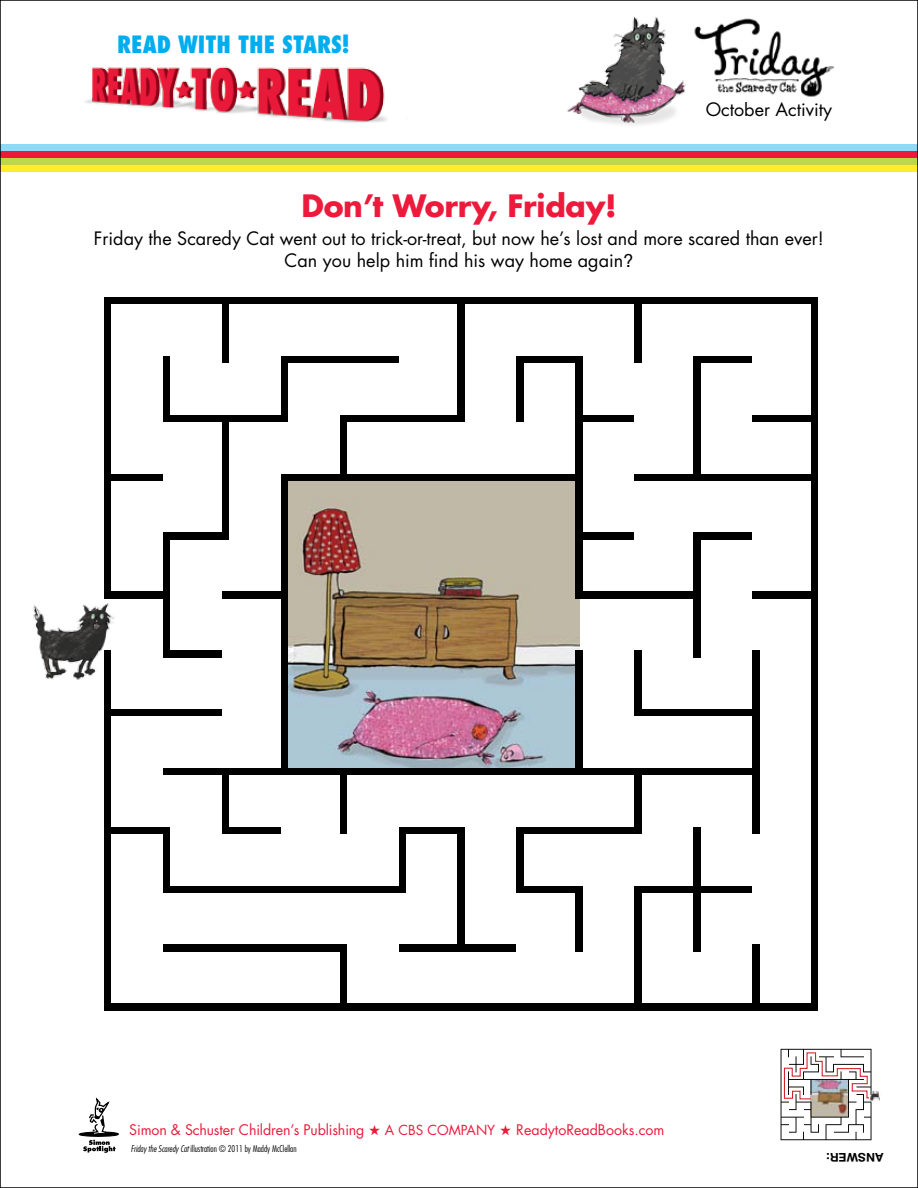
<style>
.page{position:relative;width:918px;height:1188px;background:#fff}
.page>*{position:absolute;margin:0;border:0;box-sizing:border-box;transform-origin:0 0}
.t1{font:700 30px "Futura Std";letter-spacing:-.01em;color:#ed1a3b}
.t2{font:800 condensed 23.25px "Futura Std";color:#00aeef}
.t3{font:18px/22.5px "Futura Std";color:#000;text-align:center}
.t4{font:14.25px "Futura Std";letter-spacing:-.01em;color:#ed1a3b}
.t5{font:700 12px "Helvetica Neue";letter-spacing:.01em;color:#000}
.t6{font:300 condensed 9px "Futura Std";color:#000}
.s1{font-family:"Helvetica Neue"}
.s2{font-size:13.5px}
.s3{font-style:italic}
</style>
<div class="page">
<img style="left:85px;top:66px;width:302px;height:57px">
<div style="left:0;top:144px;width:918px;height:7px;background:#8ed8f8"></div>
<div style="left:0;top:151px;width:918px;height:7px;background:#ea1a3a"></div>
<div style="left:0;top:158px;width:918px;height:7px;background:#bed747"></div>
<div style="left:0;top:165px;width:918px;height:6px;background:#ffed2b"></div>
<svg style="left:79px;top:1097px;width:40px;height:56px"></svg>
<img style="left:694px;top:18px;width:140px;height:79px">
<img style="left:567px;top:16px;width:119px;height:109px">
<img style="left:104px;top:297px;width:714px;height:714px">
<img style="left:33px;top:600px;width:84px;height:85px">
<img style="left:780px;top:1048px;width:92px;height:93px">
<svg style="left:783px;top:1052px;width:97px;height:49px"></svg>
<p class="t2" style="left:117px;top:30px;width:233px">READ WITH THE STARS!</p>
<p class="t3" style="left:706px;top:98px;width:128px">October Activity</p>
<h1 class="t1" style="left:301px;top:186px;width:317px">Don’t Worry, Friday!</h1>
<p class="t3" style="left:94px;top:227px;width:732px">Friday the Scaredy Cat went out to trick-or-treat, but now he’s lost and more scared than ever!<br>Can you help him find his way home again<span class="s1">?</span></p>
<p class="t4" style="left:129px;top:1121px;width:537px">Simon &amp; Schuster Children’s Publishing ★ <span class="s2">A CBS COMPANY</span> ★ ReadytoReadBooks.com</p>
<p class="t6" style="left:131px;top:1143px;width:167px"><span class="s3">Friday the Scaredy Cat</span> illustration © 2011 by Maddy McClellan</p>
<p class="t5" style="left:883px;top:1165px;width:58px;rotate:-180deg">ANSWER:</p>
</div>
